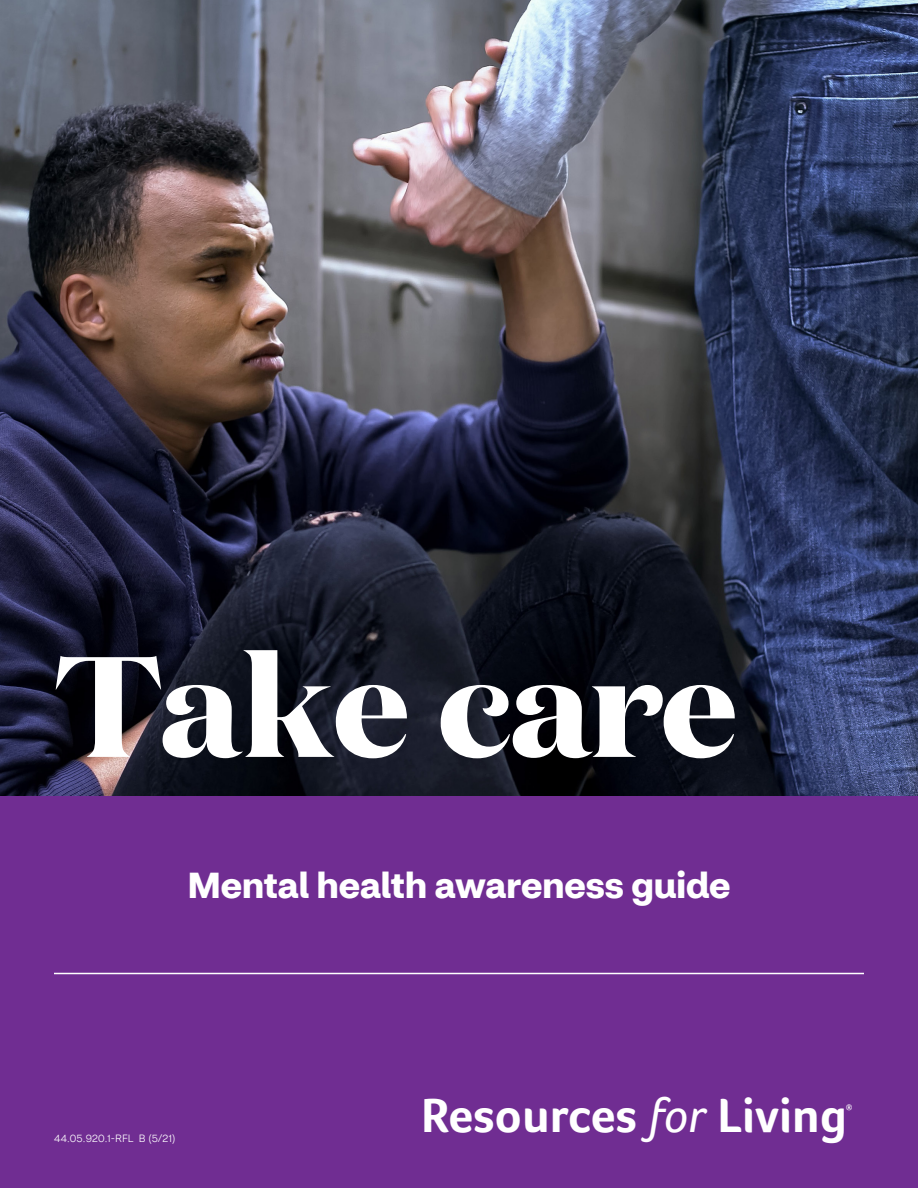
<style>
.page{position:relative;width:918px;height:1188px;background:#fff}
.page>*{position:absolute;margin:0;border:0;box-sizing:border-box;transform-origin:0 0}
.Headline{font:700 142.5px "Domaine Display";letter-spacing:-.005em;color:#fff}
.t1{font:700 49.35px "Foco";color:#fff}
.t2{font:700 36px "CVS Health Sans";color:#fff}
.t3{font:300 10.5px "CVS Health Sans";letter-spacing:.02em;color:#fff}
.t4{font:700 8.25px "Foco";color:#fff}
.s1{font-weight:400;font-style:italic}
</style>
<div class="page">
<img style="left:0;top:0;width:918px;height:796px">
<div style="left:0;top:796px;width:918px;height:392px;background:#702d92"></div>
<hr style="left:54px;top:973px;width:810px;height:1px;background:#fff">
<p class="Headline" style="left:54px;top:602px;width:685px">Take care</p>
<h1 class="t2" style="left:187px;top:862px;width:545px">Mental health awareness guide</h1>
<p class="t3" style="left:54px;top:1132px;width:123px">44.05.920.1-RFL B (5/21)</p>
<h2 class="t1" style="left:421px;top:1087px;width:428px">Resources <span class="s1">for</span> Living</h2>
<p class="t4" style="left:846px;top:1103px;width:8px">®</p>
</div>
